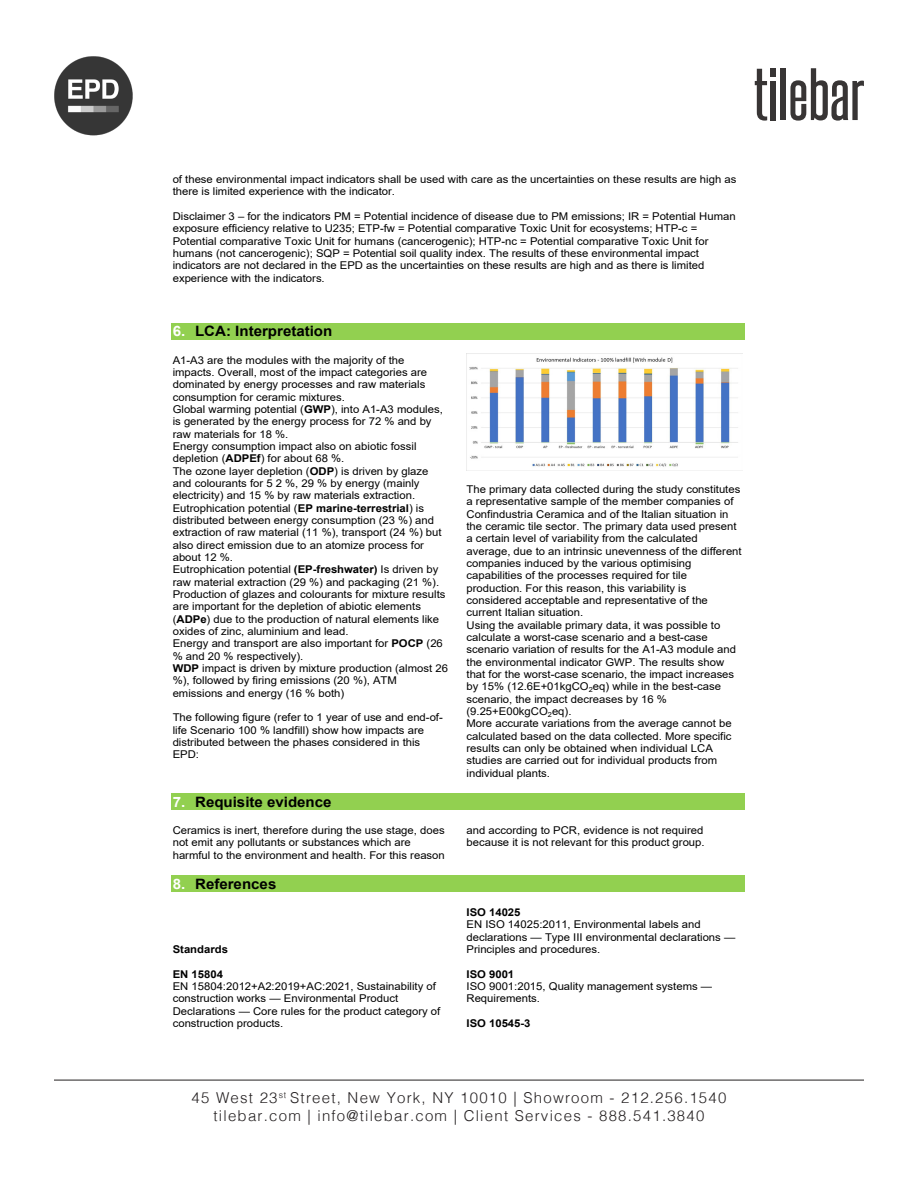
<style>
.page{position:relative;width:918px;height:1188px;background:#fff}
.page>*{position:absolute;margin:0;border:0;box-sizing:border-box;transform-origin:0 0}
.t1{font:300 15px/18px "Helvetica";letter-spacing:.08em;color:#231f20;text-align:center}
.t2{font:700 14.25px "Arial";color:#000;scale:1.05 1}
.t3{font:10.8px/12.3px "Arial";color:#000;scale:1.05 1}
.t4{font:700 10.8px "Arial";color:#000;scale:1.05 1}
.s1{color:#fff}
.s2{font-weight:700}
</style>
<div class="page">
<hr style="left:54px;top:1080px;width:810px;height:1px;background:#231f20">
<div style="left:770px;top:68px;width:6px;height:8px;background:#383535"></div>
<svg style="left:755px;top:69px;width:12px;height:52px"></svg>
<div style="left:770px;top:81px;width:6px;height:39px;background:#383535"></div>
<div style="left:781px;top:68px;width:5px;height:52px;background:#383535"></div>
<svg style="left:790px;top:68px;width:74px;height:53px"></svg>
<img style="left:54px;top:56px;width:79px;height:80px">
<div style="left:171px;top:323px;width:573px;height:16px;background:#92d050"></div>
<img style="left:467px;top:357px;width:276px;height:114px">
<div style="left:171px;top:793px;width:573px;height:17px;background:#92d050"></div>
<div style="left:171px;top:875px;width:573px;height:17px;background:#92d050"></div>
<p class="t3" style="left:173px;top:173px;width:538px">of these environmental impact indicators shall be used with care as the uncertainties on these results are high as there is limited experience with the indicator.</p>
<p class="t3" style="left:173px;top:210px;width:538px">Disclaimer 3 – for the indicators PM = Potential incidence of disease due to PM emissions; IR = Potential Human exposure efficiency relative to U235; ETP-fw = Potential comparative Toxic Unit for ecosystems; HTP-c = Potential comparative Toxic Unit for humans (cancerogenic); HTP-nc = Potential comparative Toxic Unit for humans (not cancerogenic); SQP = Potential soil quality index. The results of these environmental impact indicators are not declared in the EPD as the uncertainties on these results are high and as there is limited experience with the indicators.</p>
<p class="t2" style="left:173px;top:321px;width:154px"><span class="s1">6.</span> LCA: Interpretation</p>
<p class="t3" style="left:173px;top:354px;width:264px">A1-A3 are the modules with the majority of the impacts. Overall, most of the impact categories are dominated by energy processes and raw materials consumption for ceramic mixtures.<br>Global warming potential (<span class="s2">GWP</span>), into A1-A3 modules, is generated by the energy process for 72 % and by raw materials for 18 %.<br>Energy consumption impact also on abiotic fossil depletion (<span class="s2">ADPEf</span>) for about 68 %.<br>The ozone layer depletion (<span class="s2">ODP</span>) is driven by glaze and colourants for 5 2 %, 29 % by energy (mainly electricity) and 15 % by raw materials extraction.<br>Eutrophication potential (<span class="s2">EP marine-terrestrial</span>) is distributed between energy consumption (23 %) and extraction of raw material (11 %), transport (24 %) but also direct emission due to an atomize process for about 12 %.<br>Eutrophication potential <span class="s2">(EP-freshwater)</span> Is driven by raw material extraction (29 %) and packaging (21 %).<br>Production of glazes and colourants for mixture results are important for the depletion of abiotic elements (<span class="s2">ADPe</span>) due to the production of natural elements like oxides of zinc, aluminium and lead.<br>Energy and transport are also important for <span class="s2">POCP</span> (26 % and 20 % respectively).<br><span class="s2">WDP</span> impact is driven by mixture production (almost 26 %), followed by firing emissions (20 %), ATM emissions and energy (16 % both)</p>
<p class="t3" style="left:173px;top:711px;width:259px">The following figure (refer to 1 year of use and end-of&shy;life Scenario 100 % landfill) show how impacts are distributed between the phases considered in this EPD:</p>
<p class="t3" style="left:467px;top:483px;width:264px">The primary data collected during the study constitutes a representative sample of the member companies of Confindustria Ceramica and of the Italian situation in the ceramic tile sector. The primary data used present a certain level of variability from the calculated average, due to an intrinsic unevenness of the different companies induced by the various optimising capabilities of the processes required for tile production. For this reason, this variability is considered acceptable and representative of the current Italian situation.<br>Using the available primary data, it was possible to calculate a worst-case scenario and a best-case scenario variation of results for the A1-A3 module and the environmental indicator GWP. The results show that for the worst-case scenario, the impact increases by 15% (12.6E+01kgCO<sub>2</sub>eq) while in the best-case scenario, the impact decreases by 16 % (9.25+E00kgCO<sub>2</sub>eq).<br>More accurate variations from the average cannot be calculated based on the data collected. More specific results can only be obtained when individual LCA studies are carried out for individual products from individual plants.</p>
<p class="t2" style="left:173px;top:792px;width:153px"><span class="s1">7.</span> Requisite evidence</p>
<p class="t3" style="left:173px;top:824px;width:261px">Ceramics is inert, therefore during the use stage, does not emit any pollutants or substances which are harmful to the environment and health. For this reason</p>
<p class="t3" style="left:467px;top:824px;width:228px">and according to PCR, evidence is not required because it is not relevant for this product group.</p>
<p class="t2" style="left:173px;top:874px;width:100px"><span class="s1">8.</span> References</p>
<p class="t4" style="left:173px;top:942px;width:54px">Standards</p>
<p class="t3" style="left:173px;top:968px;width:256px"><span class="s2">EN 15804<br></span>EN 15804:2012+A2:2019+AC:2021, Sustainability of construction works — Environmental Product Declarations — Core rules for the product category of construction products.</p>
<p class="t3" style="left:467px;top:906px;width:258px"><span class="s2">ISO 14025<br></span>EN ISO 14025:2011, Environmental labels and declarations — Type III environmental declarations — Principles and procedures.</p>
<p class="t3" style="left:467px;top:968px;width:235px"><span class="s2">ISO 9001<br></span>ISO 9001:2015, Quality management systems —<br>Requirements.</p>
<p class="t4" style="left:467px;top:1016px;width:63px">ISO 10545-3</p>
<p class="t1" style="left:192px;top:1087px;width:536px">45 West 23<sup>st</sup> Street, New York, NY 10010 | Showroom - 212.256.1540 tilebar.com | info@tilebar.com | Client Services - 888.541.3840</p>
</div>
